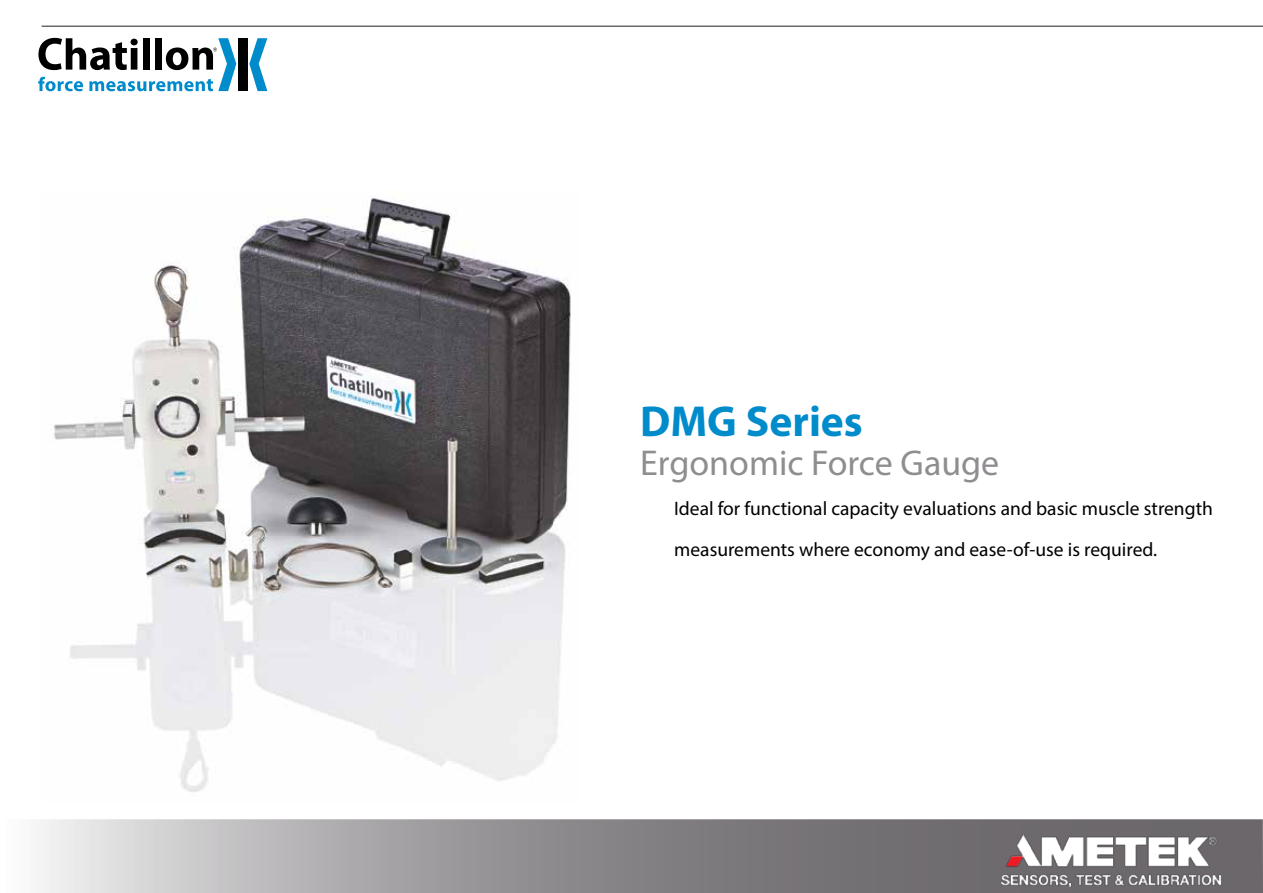
<style>
.page{position:relative;width:1263px;height:893px;background:#fff}
.page>*{position:absolute;margin:0;border:0;box-sizing:border-box;transform-origin:0 0}
.t1{font:700 43.5px "Myriad Pro";color:#008bcb}
.t2{font:36px "Myriad Pro";color:#908d90}
.t3{font:19.5px/40.5px "Myriad Pro";color:#000}
</style>
<div class="page">
<svg style="left:40px;top:819px;width:1223px;height:74px;background:#979597"></svg>
<hr style="left:42px;top:26px;width:1221px;height:1px;background:#6b676b">
<div style="left:238px;top:38px;width:10px;height:53px;background:#000"></div>
<svg style="left:249px;top:38px;width:18px;height:53px"></svg>
<svg style="left:38px;top:38px;width:198px;height:53px"></svg>
<img style="left:1001px;top:834px;width:219px;height:52px">
<img style="left:53px;top:197px;width:518px;height:595px">
<h1 class="t1" style="left:640px;top:393px;width:224px">DMG Series</h1>
<h2 class="t2" style="left:640px;top:440px;width:361px">Ergonomic Force Gauge</h2>
<p class="t3" style="left:674px;top:488px;width:540px">Ideal for functional capacity evaluations and basic muscle strength measurements where economy and ease-of-use is required.</p>
</div>
